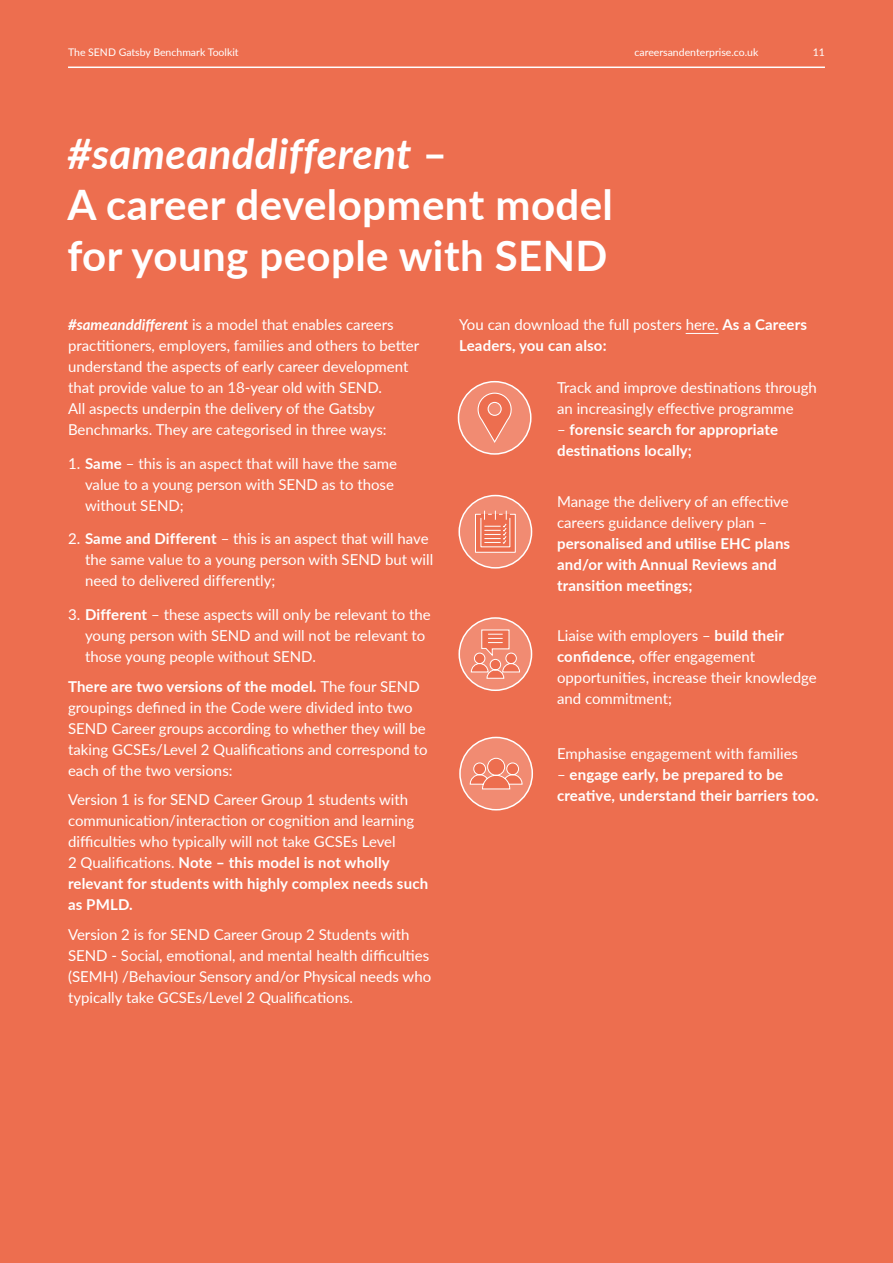
<style>
.page{position:relative;width:893px;height:1263px;background:#ed6e4f}
.page>*{position:absolute;margin:0;border:0;box-sizing:border-box;transform-origin:0 0}
.t1{font:700 42px/51px "Lato";letter-spacing:.01em;color:#fff}
.t2{font:15px/21px "Lato";color:#fff}
.t3{font:700 15px/21px "Lato";letter-spacing:.01em;color:#fff}
.t4{font:10.5px "Lato";color:#fff}
.s1{font-style:italic}
.s2{font-weight:700;font-style:italic}
.s3{font-weight:700}
.s4{font-weight:400}
</style>
<div class="page">
<div style="left:458px;top:382px;width:73px;height:72px;background:#f18b72;border-radius:50%"></div>
<div style="left:458px;top:381px;width:73px;height:74px;border:2px solid #fff;border-radius:50%"></div>
<svg style="left:477px;top:392px;width:35px;height:51px"></svg>
<div style="left:459px;top:495px;width:72px;height:73px;background:#f18b72;border-radius:50%"></div>
<div style="left:458px;top:495px;width:74px;height:74px;border:2px solid #fff;border-radius:50%"></div>
<svg style="left:475px;top:510px;width:41px;height:43px;background:#f08d75"></svg>
<div style="left:459px;top:618px;width:72px;height:72px;background:#f18b72;border-radius:50%"></div>
<div style="left:458px;top:617px;width:74px;height:74px;border:2px solid #fff;border-radius:50%"></div>
<svg style="left:470px;top:629px;width:50px;height:50px"></svg>
<div style="left:460px;top:737px;width:72px;height:73px;background:#f18b72;border-radius:50%"></div>
<div style="left:459px;top:737px;width:74px;height:73px;border:2px solid #fff;border-radius:50%"></div>
<svg style="left:469px;top:757px;width:54px;height:33px"></svg>
<hr style="left:686px;top:333px;width:33px;height:1px;background:#fff">
<hr style="left:68px;top:67px;width:757px;height:1px;background:#fff">
<p class="t4" style="left:68px;top:44px;width:172px">The SEND Gatsby Benchmark Toolkit</p>
<p class="t4" style="left:634px;top:44px;width:125px">careersandenterprise.co.uk</p>
<p class="t4" style="left:813px;top:44px;width:14px">11</p>
<h1 class="t1" style="left:67px;top:127px;width:547px"><span class="s1">#sameanddifferent</span> –<br>A career development model for young people with SEND</h1>
<p class="t2" style="left:68px;top:313px;width:353px"><span class="s2">#sameanddifferent</span> is a model that enables careers practitioners, employers, families and others to better understand the aspects of early career development that provide value to an 18-year old with SEND.<br>All aspects underpin the delivery of the Gatsby Benchmarks. They are categorised in three ways:</p>
<p class="t2" style="left:85px;top:452px;width:314px;text-indent:-17px">1. <span class="s3">Same</span> – this is an aspect that will have the same value to a young person with SEND as to those without SEND;</p>
<p class="t2" style="left:85px;top:528px;width:350px;text-indent:-17px">2. <span class="s3">Same and Different</span> – this is an aspect that will have the same value to a young person with SEND but will need to delivered differently;</p>
<p class="t2" style="left:85px;top:604px;width:347px;text-indent:-17px">3. <span class="s3">Different</span> – these aspects will only be relevant to the young person with SEND and will not be relevant to those young people without SEND.</p>
<p class="t2" style="left:68px;top:675px;width:361px"><span class="s3">There are two versions of the model.</span> The four SEND groupings defined in the Code were divided into two SEND Career groups according to whether they will be taking GCSEs/Level 2 Qualifications and correspond to each of the two versions:</p>
<p class="t2" style="left:68px;top:789px;width:362px">Version 1 is for SEND Career Group 1 students with communication/interaction or cognition and learning difficulties who typically will not take GCSEs Level<br>2 Qualifications. <span class="s3">Note – this model is not wholly relevant for students with highly complex needs such as PMLD.</span></p>
<p class="t2" style="left:68px;top:923px;width:365px">Version 2 is for SEND Career Group 2 Students with SEND - Social, emotional, and mental health difficulties (SEMH) /Behaviour Sensory and/or Physical needs who typically take GCSEs/Level 2 Qualifications.</p>
<p class="t2" style="left:459px;top:313px;width:349px">You can download the full posters here. <span class="s3">As a Careers<br>Leaders, you can also:</span></p>
<p class="t2" style="left:557px;top:376px;width:261px">Track and improve destinations through an increasingly effective programme</p>
<p class="t3" style="left:557px;top:418px;width:223px"><span class="s4">–</span> forensic search for appropriate destinations locally;</p>
<p class="t2" style="left:557px;top:490px;width:233px">Manage the delivery of an effective careers guidance delivery plan –</p>
<p class="t3" style="left:557px;top:532px;width:235px">personalised and utilise EHC plans and/or with Annual Reviews and transition meetings;</p>
<p class="t2" style="left:557px;top:625px;width:261px">Liaise with employers – <span class="s3">build their confidence,</span> offer engagement opportunities, increase their knowledge and commitment;</p>
<p class="t2" style="left:557px;top:742px;width:243px">Emphasise engagement with families</p>
<p class="t3" style="left:557px;top:763px;width:263px"><span class="s4">–</span> engage early, be prepared to be creative, understand their barriers too.</p>
</div>
